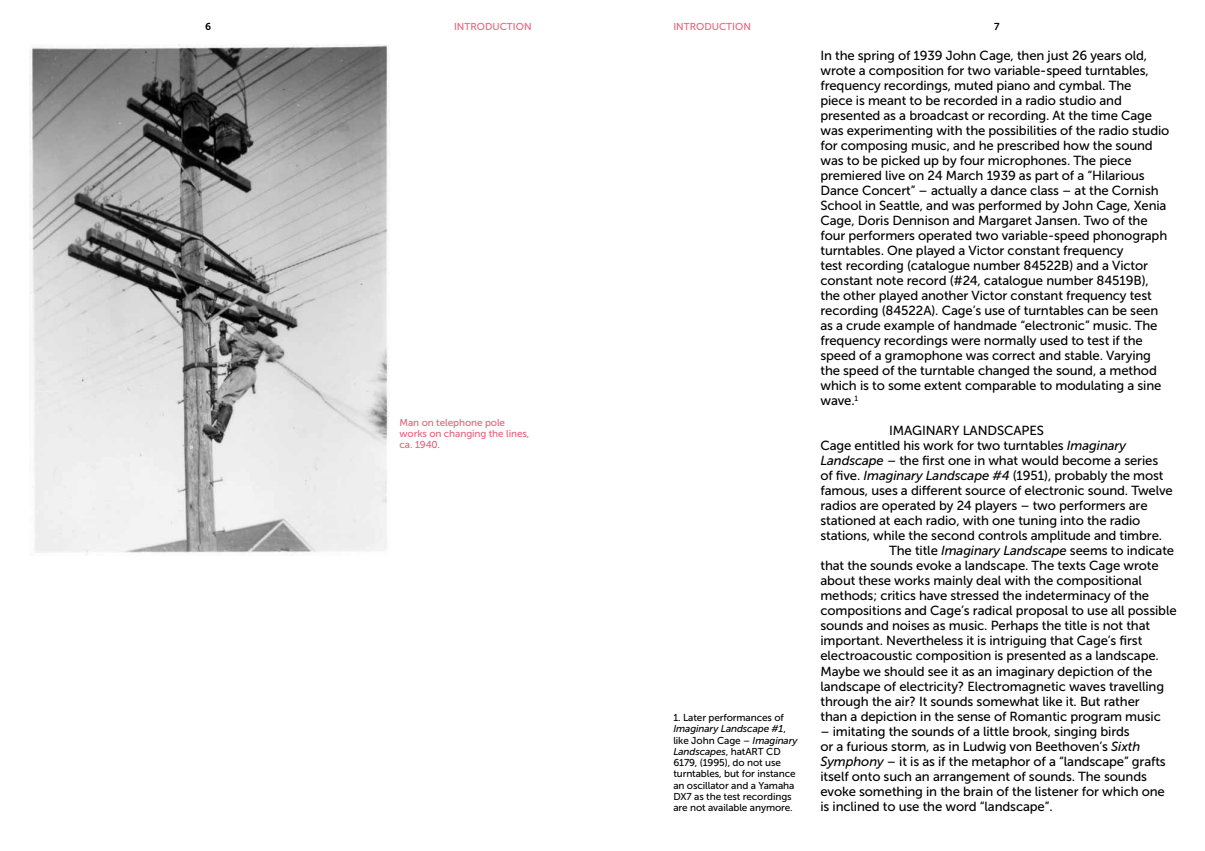
<style>
.page{position:relative;width:1205px;height:851px;background:#fff}
.page>*{position:absolute;margin:0;border:0;box-sizing:border-box;transform-origin:0 0}
.t1{font:13.12px/15px "Museo Sans 500";letter-spacing:-.01em;color:#000}
.t2{font:10px/11.2px "Museo Sans 500";letter-spacing:-.01em;color:#000}
.t3{font:10px/11.2px "Museo Sans 500";letter-spacing:-.01em;color:#e9607b}
.t4{font:10px "Museo Sans 700";color:#000}
.s1{font-style:italic}
</style>
<div class="page">
<img style="left:29px;top:44px;width:360px;height:511px">
<p class="t4" style="left:205px;top:21px;width:8px">6</p>
<p class="t3" style="left:454px;top:21px;width:79px">INTRODUCTION</p>
<p class="t3" style="left:673px;top:21px;width:79px">INTRODUCTION</p>
<p class="t4" style="left:994px;top:21px;width:7px">7</p>
<p class="t1" style="left:820px;top:48px;width:350px">In the spring of 1939 John Cage, then just 26 years old, wrote a composition for two variable-speed turntables, frequency recordings, muted piano and cymbal. The<br>piece is meant to be recorded in a radio studio and presented as a broadcast or recording. At the time Cage was experimenting with the possibilities of the radio studio for composing music, and he prescribed how the sound was to be picked up by four microphones. The piece premiered live on 24 March 1939 as part of a “Hilarious Dance Concert” – actually a dance class – at the Cornish School in Seattle, and was performed by John Cage, Xenia Cage, Doris Dennison and Margaret Jansen. Two of the four performers operated two variable-speed phonograph turntables. One played a Victor constant frequency<br>test recording (catalogue number 84522B) and a Victor constant note record (#24, catalogue number 84519B), the other played another Victor constant frequency test recording (84522A). Cage’s use of turntables can be seen as a crude example of handmade “electronic” music. The frequency recordings were normally used to test if the speed of a gramophone was correct and stable. Varying the speed of the turntable changed the sound, a method which is to some extent comparable to modulating a sine wave.<sup>1</sup></p>
<p class="t1" style="left:889px;top:423px;width:41px">Imaginar</p>
<p class="t1" style="left:952px;top:423px;width:28px">y Landscap</p>
<p class="t1" style="left:1029px;top:423px;width:15px">es</p>
<p class="t1" style="left:820px;top:438px;width:307px">Cage entitled his work for two turntables <span class="s1">Imaginary</span></p>
<p class="t1" style="left:820px;top:453px;width:339px"><span class="s1">Landscape</span> – the first one in what would become a series</p>
<p class="t1" style="left:820px;top:468px;width:345px">of five. <span class="s1">Imaginary Landscape #4</span> (1951), probably the most</p>
<p class="t1" style="left:820px;top:483px;width:354px">famous, uses a different source of electronic sound. Twelve</p>
<p class="t1" style="left:820px;top:498px;width:329px">radios are operated by 24 players – two performers are</p>
<p class="t1" style="left:820px;top:513px;width:321px">stationed at each radio, with one tuning into the radio</p>
<p class="t1" style="left:820px;top:528px;width:343px">stations, while the second controls amplitude and timbre.</p>
<p class="t1" style="left:889px;top:543px;width:286px">The title <span class="s1">Imaginary Landscape</span> seems to indicate</p>
<p class="t1" style="left:820px;top:558px;width:340px">that the sounds evoke a landscape. The texts Cage wrote</p>
<p class="t1" style="left:820px;top:573px;width:323px">about these works mainly deal with the compositional</p>
<p class="t1" style="left:820px;top:588px;width:330px">methods; critics have stressed the indeterminacy of the</p>
<p class="t1" style="left:820px;top:603px;width:358px">compositions and Cage’s radical proposal to use all possible</p>
<p class="t1" style="left:820px;top:618px;width:331px">sounds and noises as music. Perhaps the title is not that</p>
<p class="t1" style="left:820px;top:633px;width:323px">important. Nevertheless it is intriguing that Cage’s first</p>
<p class="t1" style="left:820px;top:648px;width:340px">electroacoustic composition is presented as a landscape.</p>
<p class="t1" style="left:820px;top:663px;width:333px">Maybe we should see it as an imaginary depiction of the</p>
<p class="t1" style="left:820px;top:678px;width:345px">landscape of electricity? Electromagnetic waves travelling</p>
<p class="t1" style="left:820px;top:693px;width:321px">through the air? It sounds somewhat like it. But rather</p>
<p class="t1" style="left:820px;top:708px;width:342px">than a depiction in the sense of Romantic program music</p>
<p class="t1" style="left:820px;top:723px;width:347px">– imitating the sounds of a little brook, singing birds<br>or a furious storm, as in Ludwig von Beethoven’s <span class="s1">Sixth Symphony</span> – it is as if the metaphor of a “landscape” grafts itself onto such an arrangement of sounds. The sounds evoke something in the brain of the listener for which one is inclined to use the word “landscape”.</p>
<p class="t3" style="left:399px;top:416px;width:131px">Man on telephone pole works on changing the lines, ca. 1940.</p>
<p class="t2" style="left:673px;top:711px;width:126px">1. Later performances of<br><span class="s1">Imaginary Landscape #1</span>, like John Cage – <span class="s1">Imaginary<br>Landscapes</span>, hatART CD<br>6179, (1995), do not use turntables, but for instance an oscillator and a Yamaha<br>DX7 as the test recordings are not available anymore.</p>
</div>
